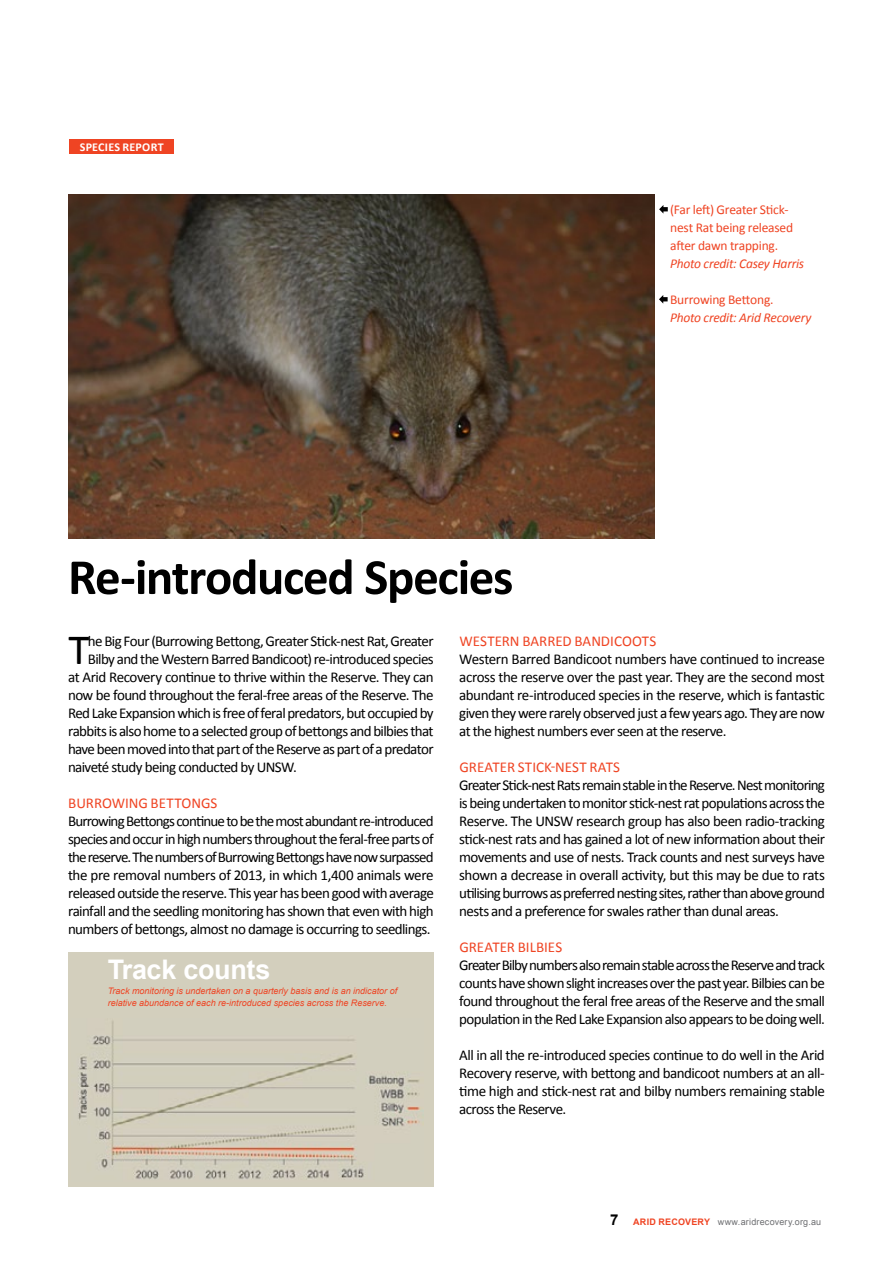
<style>
.page{position:relative;width:893px;height:1263px;background:#fff}
.page>*{position:absolute;margin:0;border:0;box-sizing:border-box;transform-origin:0 0}
.t1{font:700 51px "Calibri";letter-spacing:-.025em;color:#000}
.t2{font:43.35px "Calibri";color:#000}
.t3{font:700 27px "Arial";letter-spacing:-.015em;color:#fff}
.t4{font:15px/18px "Calibri";letter-spacing:-.04em;color:#000;text-align:justify}
.t5{font:15px "Calibri";letter-spacing:.025em;color:#ef4423}
.t6{font:700 15px "Arial";color:#000}
.t7{font:13.5px/18px "Calibri";letter-spacing:-.015em;color:#ef4423}
.t8{font:italic 13.5px "Calibri";letter-spacing:-.02em;color:#ef4423}
.t9{font:700 12px "Calibri";letter-spacing:.025em;color:#fff}
.t10{font:italic 9px/12px "Arial";color:#ef4423}
.t11{font:9px "Arial";letter-spacing:.02em;color:#6d6e71}
.s1{font-weight:700;color:#ef4423}
</style>
<div class="page">
<div style="left:68px;top:952px;width:366px;height:234px;background:#d3cfbd"></div>
<div style="left:69px;top:139px;width:105px;height:15px;background:#ef4423"></div>
<img style="left:68px;top:194px;width:587px;height:344px">
<img style="left:78px;top:1021px;width:343px;height:158px">
<svg style="left:659px;top:295px;width:9px;height:9px"></svg>
<svg style="left:659px;top:205px;width:9px;height:9px"></svg>
<p class="t9" style="left:80px;top:139px;width:85px">SPECIES REPORT</p>
<p class="t7" style="left:670px;top:200px;width:125px">(Far left) Greater Stick&shy;nest Rat being released after dawn trapping.</p>
<p class="t8" style="left:670px;top:254px;width:136px">Photo credit: Casey Harris</p>
<p class="t7" style="left:670px;top:290px;width:105px">Burrowing Bettong.</p>
<p class="t8" style="left:670px;top:308px;width:143px">Photo credit: Arid Recovery</p>
<h1 class="t1" style="left:68px;top:544px;width:447px">Re-introduced Species</h1>
<h2 class="t2" style="left:69px;top:622px;width:23px">T</h2>
<p class="t4" style="left:88px;top:632px;width:347px">he Big Four (Burrowing Bettong, Greater Stick-nest Rat, Greater</p>
<p class="t5" style="left:460px;top:631px;width:22px">western</p>
<p class="t5" style="left:522px;top:631px;width:9px">barred</p>
<p class="t5" style="left:574px;top:631px;width:10px">bandicoots</p>
<p class="t4" style="left:459px;top:650px;width:367px">Western Barred Bandicoot numbers have continued to increase across the reserve over the past year. They are the second most abundant re-introduced species in the reserve, which is fantastic given they were rarely observed just a few years ago. They are now at the highest numbers ever seen at the reserve.</p>
<p class="t5" style="left:460px;top:757px;width:18px">greater</p>
<p class="t5" style="left:518px;top:757px;width:15px">Stick</p>
<p class="t5" style="left:551px;top:757px;width:13px">-nest</p>
<p class="t5" style="left:589px;top:757px;width:17px">Rats</p>
<p class="t4" style="left:459px;top:776px;width:367px">Greater Stick-nest Rats remain stable in the Reserve. Nest monitoring is being undertaken to monitor stick-nest rat populations across the Reserve. The UNSW research group has also been radio-tracking stick-nest rats and has gained a lot of new information about their movements and use of nests. Track counts and nest surveys have shown a decrease in overall activity, but this may be due to rats utilising burrows as preferred nesting sites, rather than above ground nests and a preference for swales rather than dunal areas.</p>
<p class="t5" style="left:459px;top:937px;width:18px">greater</p>
<p class="t5" style="left:518px;top:937px;width:8px">bilbies</p>
<p class="t4" style="left:459px;top:956px;width:367px">Greater Bilby numbers also remain stable across the Reserve and track counts have shown slight increases over the past year. Bilbies can be found throughout the feral free areas of the Reserve and the small population in the Red Lake Expansion also appears to be doing well.</p>
<p class="t4" style="left:459px;top:1046px;width:367px">All in all the re-introduced species continue to do well in the Arid Recovery reserve, with bettong and bandicoot numbers at an all&shy;time high and stick-nest rat and bilby numbers remaining stable across the Reserve.</p>
<p class="t4" style="left:88px;top:650px;width:347px">Bilby and the Western Barred Bandicoot) re-introduced species</p>
<p class="t4" style="left:68px;top:668px;width:367px">at Arid Recovery continue to thrive within the Reserve. They can</p>
<p class="t4" style="left:68px;top:686px;width:367px">now be found throughout the feral-free areas of the Reserve. The</p>
<p class="t4" style="left:68px;top:704px;width:367px">Red Lake Expansion which is free of feral predators, but occupied by</p>
<p class="t4" style="left:68px;top:722px;width:367px">rabbits is also home to a selected group of bettongs and bilbies that</p>
<p class="t4" style="left:68px;top:740px;width:367px">have been moved into that part of the Reserve as part of a predator</p>
<p class="t4" style="left:68px;top:758px;width:230px">naiveté study being conducted by UNSW.</p>
<p class="t5" style="left:68px;top:793px;width:18px">Burrowing</p>
<p class="t5" style="left:151px;top:793px;width:18px">Bettongs</p>
<p class="t4" style="left:68px;top:812px;width:367px">Burrowing Bettongs continue to be the most abundant re-introduced species and occur in high numbers throughout the feral-free parts of the reserve. The numbers of Burrowing Bettongs have now surpassed the pre removal numbers of 2013, in which 1,400 animals were released outside the reserve. This year has been good with average rainfall and the seedling monitoring has shown that even with high numbers of bettongs, almost no damage is occurring to seedlings.</p>
<h3 class="t3" style="left:108px;top:951px;width:164px">Track counts</h3>
<p class="t10" style="left:108px;top:985px;width:291px">Track monitoring is undertaken on a quarterly basis and is an indicator of relative abundance of each re-introduced species across the Reserve.</p>
<p class="t6" style="left:610px;top:1210px;width:10px">7</p>
<p class="t11" style="left:633px;top:1216px;width:189px"><span class="s1">ARID RECOVERy</span> www.aridrecovery.org.au</p>
</div>
